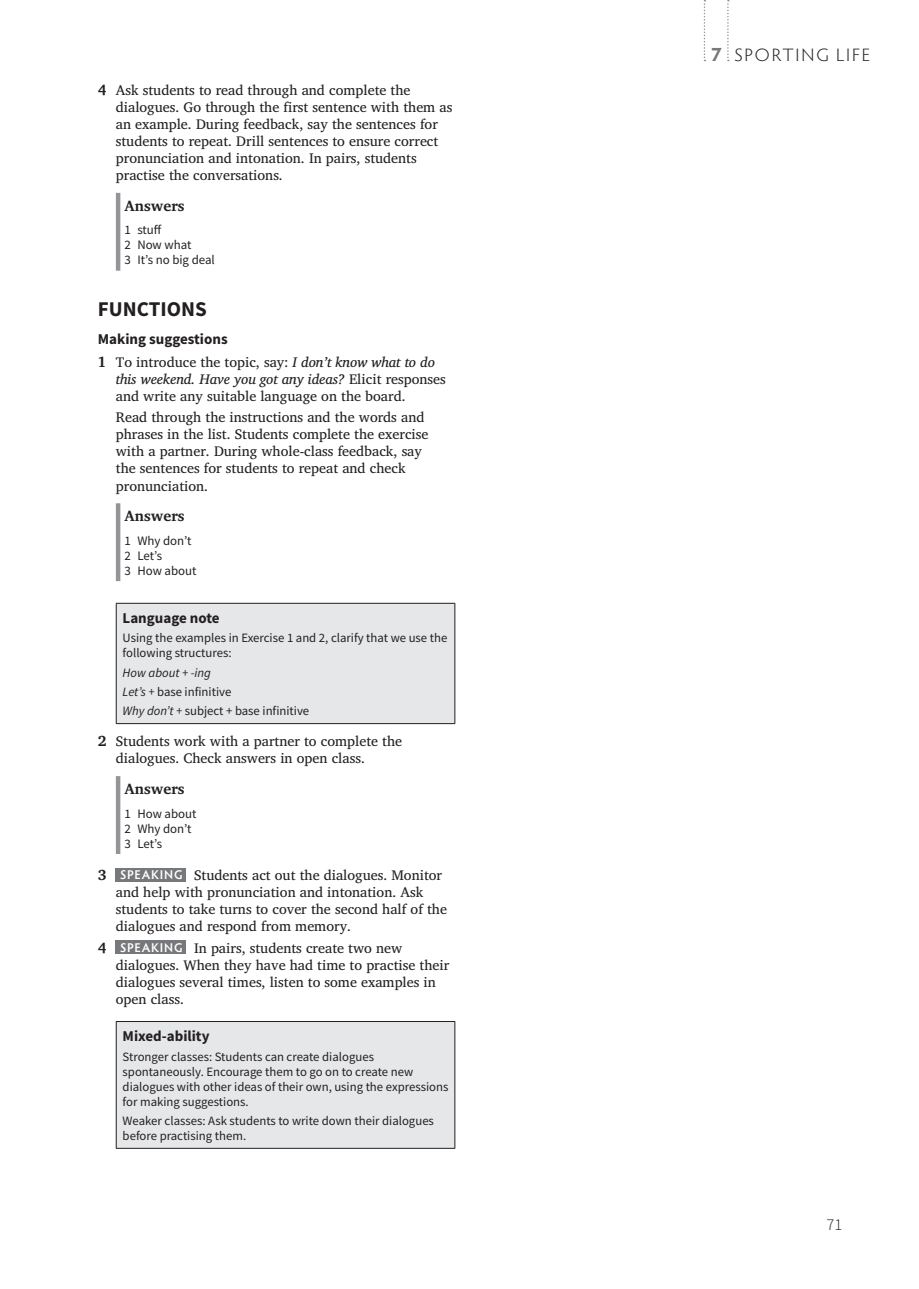
<style>
.page{position:relative;width:919px;height:1289px;background:#fff}
.page>*{position:absolute;margin:0;border:0;box-sizing:border-box;transform-origin:0 0}
.t1{font:700 21px "Source Sans Pro";color:#231f20}
.t2{font:300 18px "Hypatia Sans Pro";letter-spacing:.095em;color:#231f20;scale:1.05 1}
.t3{font:300 16.5px "Source Sans Pro";color:#231f20}
.t4{font:700 15px "Source Sans Pro";color:#231f20}
.t5{font:700 15px "Charis SIL";color:#231f20}
.t6{font:14.25px/17.1px "Charis SIL";color:#231f20}
.t7{font:12.9px/15px "Source Sans Pro";color:#231f20}
.t8{font:12.75px/15px "Source Sans Pro";color:#231f20}
.s1{font-weight:700;font-size:15px}
.s2{font-style:italic}
.s3{font-family:"Hypatia Sans Pro";font-weight:600;font-size:12.75px;color:#fff}
.s4{font-weight:700;font-size:19.5px;color:#76787b}
</style>
<div class="page">
<svg style="left:727px;top:0;width:1px;height:61px"></svg>
<svg style="left:703px;top:0;width:2px;height:61px"></svg>
<hr style="left:116px;top:193px;width:4px;height:78px;background:#939598">
<hr style="left:116px;top:503px;width:4px;height:78px;background:#939598">
<div style="left:116px;top:603px;width:339px;height:120px;background:#e6e7e9"></div>
<hr style="left:116px;top:603px;width:1px;height:120px;background:#231f20">
<hr style="left:454px;top:603px;width:1px;height:120px;background:#231f20">
<hr style="left:116px;top:603px;width:339px;height:1px;background:#231f20">
<hr style="left:116px;top:723px;width:339px;height:1px;background:#231f20">
<hr style="left:116px;top:776px;width:4px;height:78px;background:#939598">
<div style="left:116px;top:868px;width:70px;height:13px;background:#76787b"></div>
<div style="left:116px;top:940px;width:70px;height:14px;background:#76787b"></div>
<div style="left:116px;top:1021px;width:339px;height:127px;background:#e6e7e9"></div>
<hr style="left:116px;top:1021px;width:1px;height:126px;background:#231f20">
<hr style="left:454px;top:1021px;width:1px;height:126px;background:#231f20">
<hr style="left:116px;top:1021px;width:339px;height:1px;background:#231f20">
<hr style="left:116px;top:1147px;width:339px;height:1px;background:#231f20">
<p class="t6" style="left:116px;top:81px;width:338px;text-indent:-18px"><span class="s1">4</span> Ask students to read through and complete the dialogues. Go through the first sentence with them as an example. During feedback, say the sentences for students to repeat. Drill sentences to ensure correct pronunciation and intonation. In pairs, students practise the conversations.</p>
<p class="t5" style="left:124px;top:197px;width:62px">Answers</p>
<p class="t7" style="left:124px;top:222px;width:92px">1 stuff<br>2 Now what<br>3 It’s no big deal</p>
<h1 class="t1" style="left:98px;top:295px;width:108px">Functions</h1>
<p class="t4" style="left:98px;top:329px;width:131px">Making suggestions</p>
<p class="t6" style="left:116px;top:353px;width:331px;text-indent:-18px"><span class="s1">1</span> To introduce the topic, say: <span class="s2">I don’t know what to do this weekend. Have you got any ideas?</span> Elicit responses and write any suitable language on the board.</p>
<p class="t6" style="left:116px;top:408px;width:314px">Read through the instructions and the words and phrases in the list. Students complete the exercise with a partner. During whole-class feedback, say the sentences for students to repeat and check pronunciation.</p>
<p class="t5" style="left:124px;top:507px;width:62px">Answers</p>
<p class="t7" style="left:124px;top:533px;width:74px">1 Why don’t<br>2 Let’s<br>3 How about</p>
<p class="t4" style="left:123px;top:608px;width:98px">Language note</p>
<p class="t8" style="left:123px;top:630px;width:326px">Using the examples in Exercise 1 and 2, clarify that we use the following structures:</p>
<p class="t8" style="left:123px;top:662px;width:188px;line-height:19.2px"><span class="s2">How about + -ing<br>Let’s +</span> base infinitive<br><span class="s2">Why don’t +</span> subject + base infinitive</p>
<p class="t6" style="left:116px;top:732px;width:288px;text-indent:-18px"><span class="s1">2</span> Students work with a partner to complete the dialogues. Check answers in open class.</p>
<p class="t5" style="left:124px;top:780px;width:62px">Answers</p>
<p class="t7" style="left:124px;top:805px;width:74px">1 How about<br>2 Why don’t<br>3 Let’s</p>
<p class="t6" style="left:116px;top:866px;width:333px;text-indent:-18px"><span class="s1">3</span> <span class="s3">SPEAKING</span> Students act out the dialogues. Monitor and help with pronunciation and intonation. Ask students to take turns to cover the second half of the dialogues and respond from memory.</p>
<p class="t6" style="left:116px;top:939px;width:335px;text-indent:-18px"><span class="s1">4</span> <span class="s3">SPEAKING</span> In pairs, students create two new dialogues. When they have had time to practise their dialogues several times, listen to some examples in open class.</p>
<p class="t4" style="left:123px;top:1026px;width:88px">Mixed-ability</p>
<p class="t8" style="left:123px;top:1048px;width:327px">Stronger classes: Students can create dialogues spontaneously. Encourage them to go on to create new dialogues with other ideas of their own, using the expressions for making suggestions.</p>
<p class="t8" style="left:123px;top:1112px;width:313px">Weaker classes: Ask students to write down their dialogues before practising them.</p>
<p class="t2" style="left:710px;top:43px;width:153px"><span class="s4">7</span> SPORTING LIFE</p>
<p class="t3" style="left:826px;top:1214px;width:17px">71</p>
</div>
